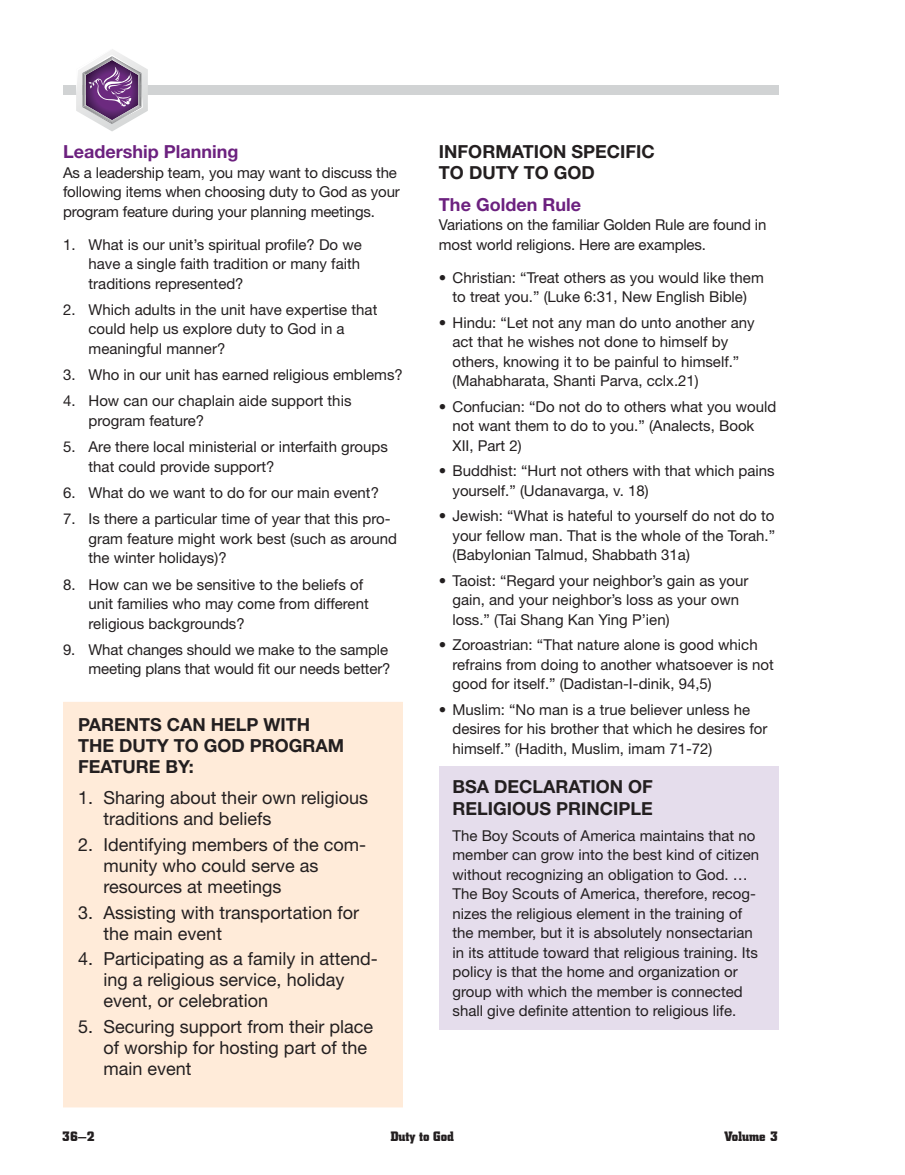
<style>
.page{position:relative;width:905px;height:1175px;background:#fff}
.page>*{position:absolute;margin:0;border:0;box-sizing:border-box;transform-origin:0 0}
.t1{font:18px/21px "Helvetica Neue";color:#231f20}
.t2{font:700 18px/21px "Helvetica Neue";color:#231f20}
.t3{font:700 18px "Helvetica Neue";color:#6c217f}
.t4{font:15px/19.5px "Helvetica Neue";color:#231f20}
.t5{font:700 13.5px "City";color:#231f20}
</style>
<div class="page">
<div style="left:63px;top:86px;width:715px;height:9px;background:#d1d3d4"></div>
<svg style="left:76px;top:49px;width:72px;height:82px"></svg>
<div style="left:64px;top:702px;width:338px;height:404px;background:#ffebd9"></div>
<div style="left:63px;top:702px;width:340px;height:405px;border:2px solid #ffebd9"></div>
<div style="left:439px;top:766px;width:339px;height:263px;background:#e5ddec"></div>
<p class="t3" style="left:63px;top:141px;width:177px">Leadership Planning</p>
<p class="t4" style="left:63px;top:162px;width:338px">As a leadership team, you may want to discuss the following items when choosing duty to God as your program feature during your planning meetings.</p>
<p class="t4" style="left:88px;top:234px;width:275px;text-align:justify;text-indent:-26px">1. What is our unit’s spiritual profile? Do we have a single faith tradition or many faith traditions represented?</p>
<p class="t4" style="left:88px;top:300px;width:290px;text-indent:-26px">2. Which adults in the unit have expertise that could help us explore duty to God in a meaningful manner?</p>
<p class="t4" style="left:63px;top:365px;width:341px">3. Who in our unit has earned religious emblems?</p>
<p class="t4" style="left:88px;top:391px;width:264px;text-indent:-26px">4. How can our chaplain aide support this program feature?</p>
<p class="t4" style="left:88px;top:437px;width:301px;text-indent:-26px">5. Are there local ministerial or interfaith groups that could provide support?</p>
<p class="t4" style="left:63px;top:483px;width:317px">6. What do we want to do for our main event?</p>
<p class="t4" style="left:88px;top:509px;width:310px;text-indent:-26px">7. Is there a particular time of year that this pro&shy;gram feature might work best (such as around the winter holidays)?</p>
<p class="t4" style="left:88px;top:574px;width:282px;text-indent:-26px">8. How can we be sensitive to the beliefs of unit families who may come from different religious backgrounds?</p>
<p class="t4" style="left:63px;top:639px;width:329px;text-align:right">9. What changes should we make to the sample meeting plans that would fit our needs better?</p>
<p class="t2" style="left:78px;top:713px;width:268px">PARENTS CAN HELP WITH<br>THE DUTY TO GOD PROGRAM<br>FEATURE BY:</p>
<p class="t1" style="left:104px;top:787px;width:266px;text-indent:-26px">1. Sharing about their own religious traditions and beliefs</p>
<p class="t1" style="left:104px;top:834px;width:264px;text-indent:-26px">2. Identifying members of the com&shy;munity who could serve as resources at meetings</p>
<p class="t1" style="left:104px;top:901px;width:257px;text-indent:-26px">3. Assisting with transportation for the main event</p>
<p class="t1" style="left:104px;top:948px;width:276px;text-indent:-26px">4. Participating as a family in attend&shy;ing a religious service, holiday event, or celebration</p>
<p class="t1" style="left:104px;top:1015px;width:271px;text-indent:-26px">5. Securing support from their place of worship for hosting part of the main event</p>
<p class="t2" style="left:439px;top:141px;width:217px">INFORMATION SPECIFIC<br>TO DUTY TO GOD</p>
<p class="t3" style="left:439px;top:193px;width:143px">The Golden Rule</p>
<p class="t4" style="left:439px;top:215px;width:329px">Variations on the familiar Golden Rule are found in most world religions. Here are examples.</p>
<p class="t4" style="left:439px;top:267px;width:326px;text-align:center">• Christian: “Treat others as you would like them to treat you.” (Luke 6:31, New English Bible)</p>
<p class="t4" style="left:452px;top:312px;width:304px;text-indent:-14px">• Hindu: “Let not any man do unto another any act that he wishes not done to himself by others, knowing it to be painful to himself.” (Mahabharata, Shanti Parva, cclx.21)</p>
<p class="t4" style="left:452px;top:396px;width:325px;text-indent:-14px">• Confucian: “Do not do to others what you would not want them to do to you.” (Analects, Book<br>XII, Part 2)</p>
<p class="t4" style="left:452px;top:461px;width:324px;text-indent:-14px">• Buddhist: “Hurt not others with that which pains yourself.” (Udanavarga, v. 18)</p>
<p class="t4" style="left:452px;top:506px;width:324px;text-align:justify;text-indent:-14px">• Jewish: “What is hateful to yourself do not do to your fellow man. That is the whole of the Torah.” (Babylonian Talmud, Shabbath 31a)</p>
<p class="t4" style="left:452px;top:570px;width:297px;text-indent:-14px">• Taoist: “Regard your neighbor’s gain as your gain, and your neighbor’s loss as your own loss.” (Tai Shang Kan Ying P’ien)</p>
<p class="t4" style="left:452px;top:635px;width:323px;text-indent:-14px">• Zoroastrian: “That nature alone is good which refrains from doing to another whatsoever is not good for itself.” (Dadistan-I-dinik, 94,5)</p>
<p class="t4" style="left:452px;top:699px;width:316px;text-indent:-14px">• Muslim: “No man is a true believer unless he desires for his brother that which he desires for himself.” (Hadith, Muslim, imam 71-72)</p>
<p class="t2" style="left:452px;top:776px;width:202px">BSA DECLARATION OF<br>RELIGIOUS PRINCIPLE</p>
<p class="t4" style="left:452px;top:825px;width:308px">The Boy Scouts of America maintains that no member can grow into the best kind of citizen without recognizing an obligation to God. … The Boy Scouts of America, therefore, recog&shy;nizes the religious element in the training of the member, but it is absolutely nonsectarian in its attitude toward that religious training. Its policy is that the home and organization or group with which the member is connected shall give definite attention to religious life.</p>
<p class="t5" style="left:62px;top:1129px;width:34px">36—2</p>
<p class="t5" style="left:390px;top:1129px;width:65px">Duty to God</p>
<p class="t5" style="left:724px;top:1129px;width:55px">Volume 3</p>
</div>
